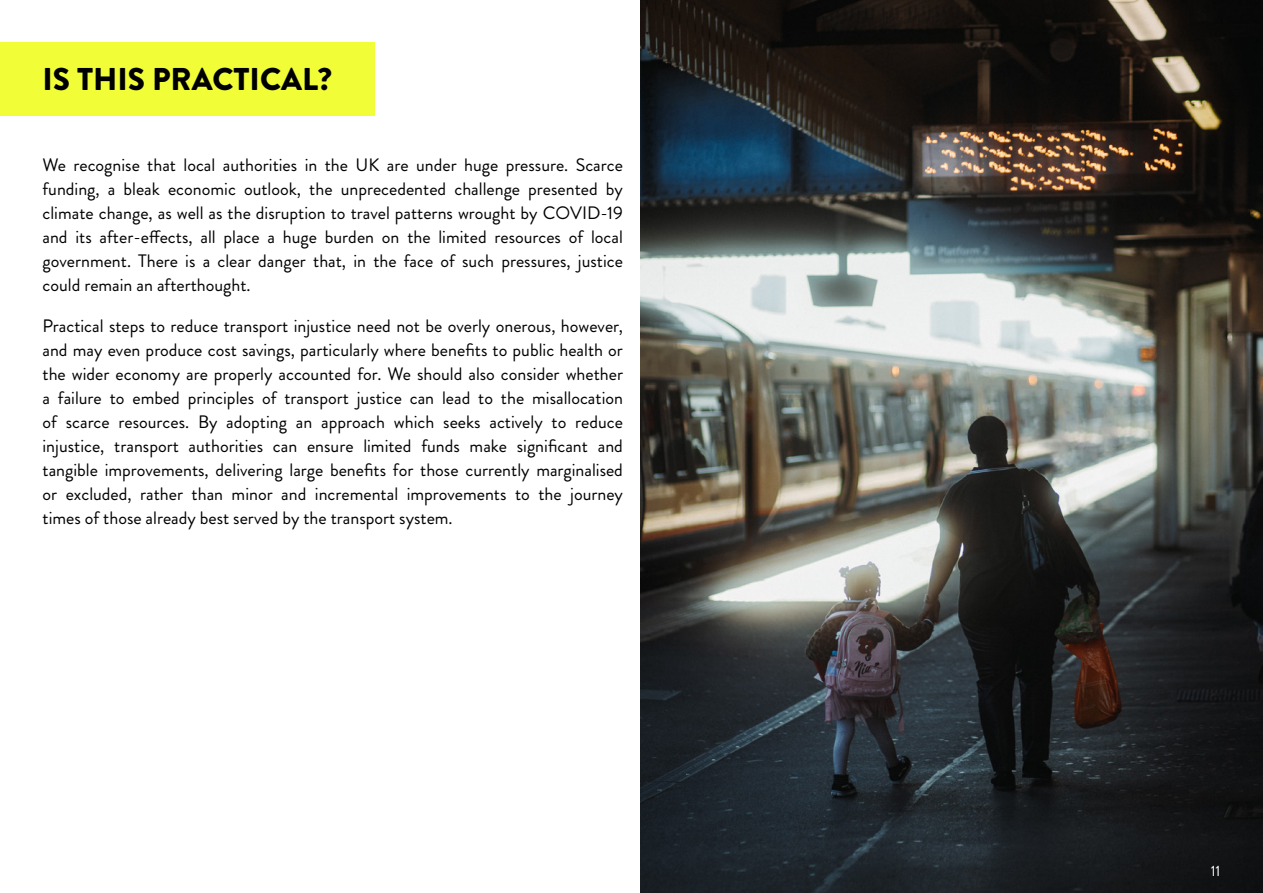
<style>
.page{position:relative;width:1263px;height:893px;background:#fff}
.page>*{position:absolute;margin:0;border:0;box-sizing:border-box;transform-origin:0 0}
.t1{font:900 31.5px "Brandon Grotesque";color:#000}
.t2{font:18px/24px "Brandon Grotesque";color:#000;text-align:justify}
.t3{font:15px "Brandon Grotesque";color:#fff}
</style>
<div class="page">
<div style="left:0;top:43px;width:375px;height:73px;background:#f0fd37"></div>
<img style="left:640px;top:0;width:623px;height:893px">
<h1 class="t1" style="left:43px;top:57px;width:291px">IS THIS PRACTICAL?</h1>
<p class="t2" style="left:43px;top:153px;width:582px">We recognise that local authorities in the UK are under huge pressure. Scarce funding, a bleak economic outlook, the unprecedented challenge presented by climate change, as well as the disruption to travel patterns wrought by COVID-19 and its after-effects, all place a huge burden on the limited resources of local government. There is a clear danger that, in the face of such pressures, justice could remain an afterthought.</p>
<p class="t2" style="left:43px;top:314px;width:582px">Practical steps to reduce transport injustice need not be overly onerous, however, and may even produce cost savings, particularly where benefits to public health or the wider economy are properly accounted for. We should also consider whether a failure to embed principles of transport justice can lead to the misallocation of scarce resources. By adopting an approach which seeks actively to reduce injustice, transport authorities can ensure limited funds make significant and tangible improvements, delivering large benefits for those currently marginalised or excluded, rather than minor and incremental improvements to the journey times of those already best served by the transport system.</p>
<p class="t3" style="left:1211px;top:860px;width:11px">11</p>
</div>
